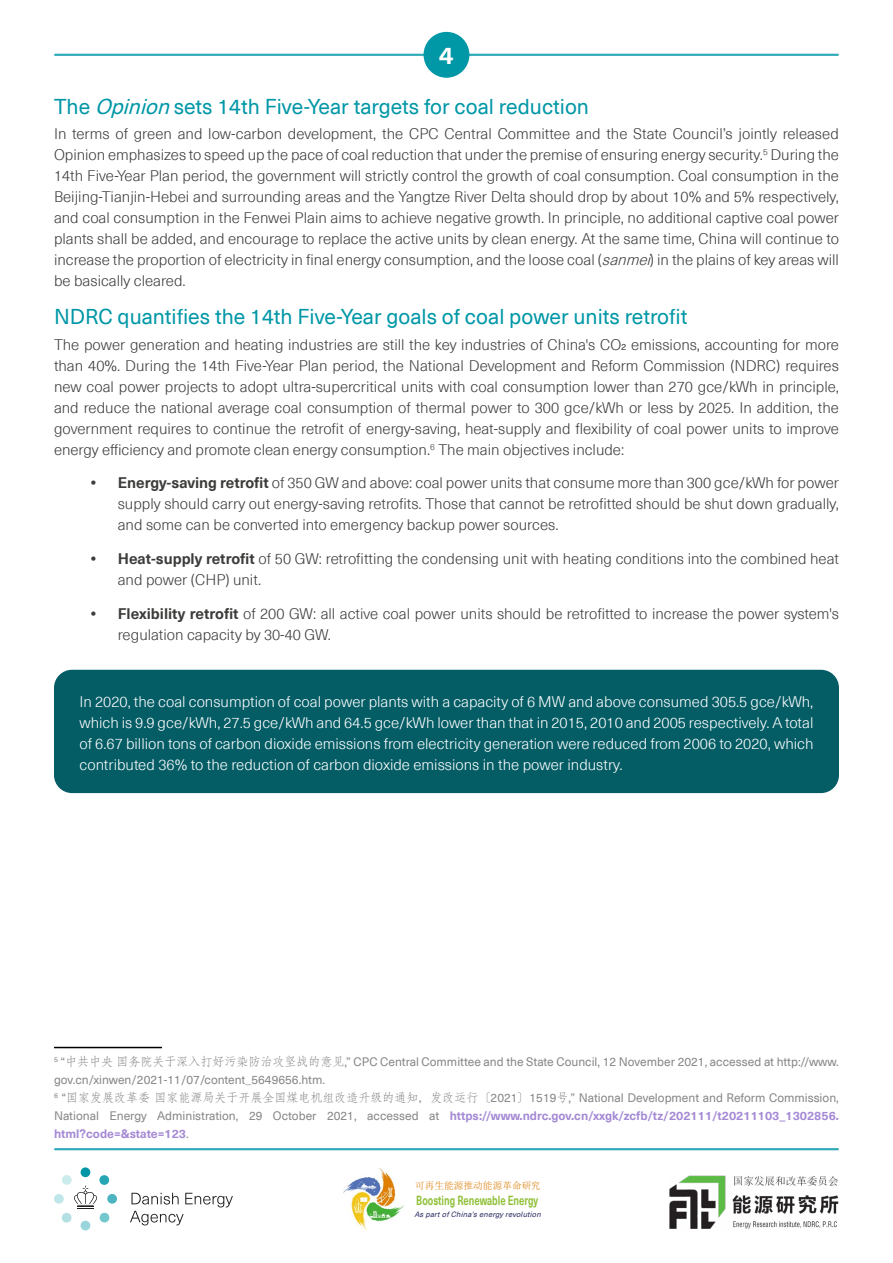
<style>
.page{position:relative;width:893px;height:1263px;background:#fff}
.page>*{position:absolute;margin:0;border:0;box-sizing:border-box;transform-origin:0 0}
.t1{font:700 24px "Neue Haas Unica Pro";color:#fff}
.t2{font:21px "Neue Haas Unica Pro";color:#0097a7}
.t3{font:300 15px/21px "Neue Haas Unica Pro";color:#3c3c3b;text-align:justify}
.t4{font:300 15px/21px "Neue Haas Unica Pro";color:#fff;text-align:justify}
.t5{font:700 12.9px "Neue Haas Unica Pro";color:#90c038;scale:.72 1}
.t6{font:12px/18px "Neue Haas Unica Pro";color:#878787}
.t7{font:9.75px "Sim Sun";color:#dc800b}
.t8{font:italic 7.5px "Neue Haas Unica Pro";color:#2a2a63}
.s1{font-style:italic}
.s2{font-weight:700}
.s3{font-family:"Adobe Fangsong Std"}
.s4{font-weight:700;color:#a489d4}
</style>
<div class="page">
<hr style="left:55px;top:1148px;width:783px;height:2px;background:#33acb9">
<hr style="left:55px;top:54px;width:783px;height:2px;background:#33acb9">
<div style="left:81px;top:1167px;width:9px;height:10px;background:#0096a6;border-radius:50%"></div>
<div style="left:81px;top:1221px;width:9px;height:9px;background:#99d6db;border-radius:50%"></div>
<div style="left:107px;top:1194px;width:10px;height:10px;background:#4db5c2;border-radius:50%"></div>
<div style="left:54px;top:1194px;width:10px;height:10px;background:#bfe6e8;border-radius:50%"></div>
<svg style="left:61px;top:1175px;width:49px;height:47px"></svg>
<svg style="left:130px;top:1193px;width:103px;height:32px"></svg>
<div style="left:424px;top:32px;width:45px;height:46px;background:#0097a7;border-radius:50%"></div>
<img style="left:343px;top:1169px;width:61px;height:60px">
<img style="left:669px;top:1175px;width:170px;height:54px">
<div style="left:54px;top:670px;width:785px;height:123px;background:#045c65;border-radius:18px"></div>
<hr style="left:54px;top:1047px;width:108px;height:1px;background:#000">
<h1 class="t1" style="left:439px;top:41px;width:16px">4</h1>
<h2 class="t2" style="left:54px;top:94px;width:536px">The <span class="s1">Opinion</span>sets 14th Five-Year targets for coal reduction</h2>
<p class="t3" style="left:54px;top:124px;width:786px">In terms of green and low-carbon development, the CPC Central Committee and the State Council’s jointly released Opinion emphasizes to speed up the pace of coal reduction that under the premise of ensuring energy security.<sup>5</sup> During the 14th Five-Year Plan period, the government will strictly control the growth of coal consumption. Coal consumption in the Beijing-Tianjin-Hebei and surrounding areas and the Yangtze River Delta should drop by about 10% and 5% respectively, and coal consumption in the Fenwei Plain aims to achieve negative growth. In principle, no additional captive coal power plants shall be added, and encourage to replace the active units by clean energy. At the same time, China will continue to increase the proportion of electricity in final energy consumption, and the loose coal (<span class="s1">sanmei</span>) in the plains of key areas will be basically cleared.</p>
<h2 class="t2" style="left:54px;top:304px;width:635px">NDRC quantifies the 14th Five-Year goals of coal power units retrofit</h2>
<p class="t3" style="left:54px;top:334px;width:786px">The power generation and heating industries are still the key industries of China's CO2 emissions, accounting for more than 40%. During the 14th Five-Year Plan period, the National Development and Reform Commission (NDRC) requires new coal power projects to adopt ultra-supercritical units with coal consumption lower than 270 gce/kWh in principle, and reduce the national average coal consumption of thermal power to 300 gce/kWh or less by 2025. In addition, the government requires to continue the retrofit of energy-saving, heat-supply and flexibility of coal power units to improve energy efficiency and promote clean energy consumption.<sup>6</sup> The main objectives include:</p>
<p class="t3" style="left:118px;top:473px;width:723px;text-indent:-27px"><span class="s2">• Energy-saving retrofit</span> of 350 GW and above: coal power units that consume more than 300 gce/kWh for power supply should carry out energy-saving retrofits. Those that cannot be retrofitted should be shut down gradually, and some can be converted into emergency backup power sources.</p>
<p class="t3" style="left:118px;top:549px;width:723px;text-indent:-27px"><span class="s2">• Heat-supply retrofit</span> of 50 GW: retrofitting the condensing unit with heating conditions into the combined heat and power (CHP) unit.</p>
<p class="t3" style="left:118px;top:603px;width:723px;text-indent:-27px"><span class="s2">• Flexibility retrofit</span> of 200 GW: all active coal power units should be retrofitted to increase the power system's regulation capacity by 30-40 GW.</p>
<p class="t4" style="left:80px;top:692px;width:735px">In 2020, the coal consumption of coal power plants with a capacity of 6 MW and above consumed 305.5 gce/kWh, which is 9.9 gce/kWh, 27.5 gce/kWh and 64.5 gce/kWh lower than that in 2015, 2010 and 2005 respectively. A total of 6.67 billion tons of carbon dioxide emissions from electricity generation were reduced from 2006 to 2020, which contributed 36% to the reduction of carbon dioxide emissions in the power industry.</p>
<p class="t6" style="left:54px;top:1052px;width:786px"><sup>5</sup> “<span class="s3">中共中央 国务院关于深入打好污染防治攻坚战的意见</span>,” CPC Central Committee and the State Council, 12 November 2021, accessed at http://www. gov.cn/xinwen/2021-11/07/content_5649656.htm.<br><sup>6</sup> “<span class="s3">国家发展改革委 国家能源局关于开展全国煤电机组改造升级的通知，发改运行〔</span>2021<span class="s3">〕</span>1519<span class="s3">号</span>,” National Development and Reform Commission, National Energy Administration, 29 October 2021, accessed at <span class="s4">https://www.ndrc.gov.cn/xxgk/zcfb/tz/202111/t20211103_1302856. html?code=&amp;state=123</span>.</p>
<p class="t7" style="left:415px;top:1180px;width:127px">可再生能源推动能源革命研究</p>
<p class="t5" style="left:416px;top:1192px;width:171px">Boosting Renewable Energy</p>
<p class="t8" style="left:414px;top:1210px;width:130px">As partofChina’s energy revolution</p>
</div>
